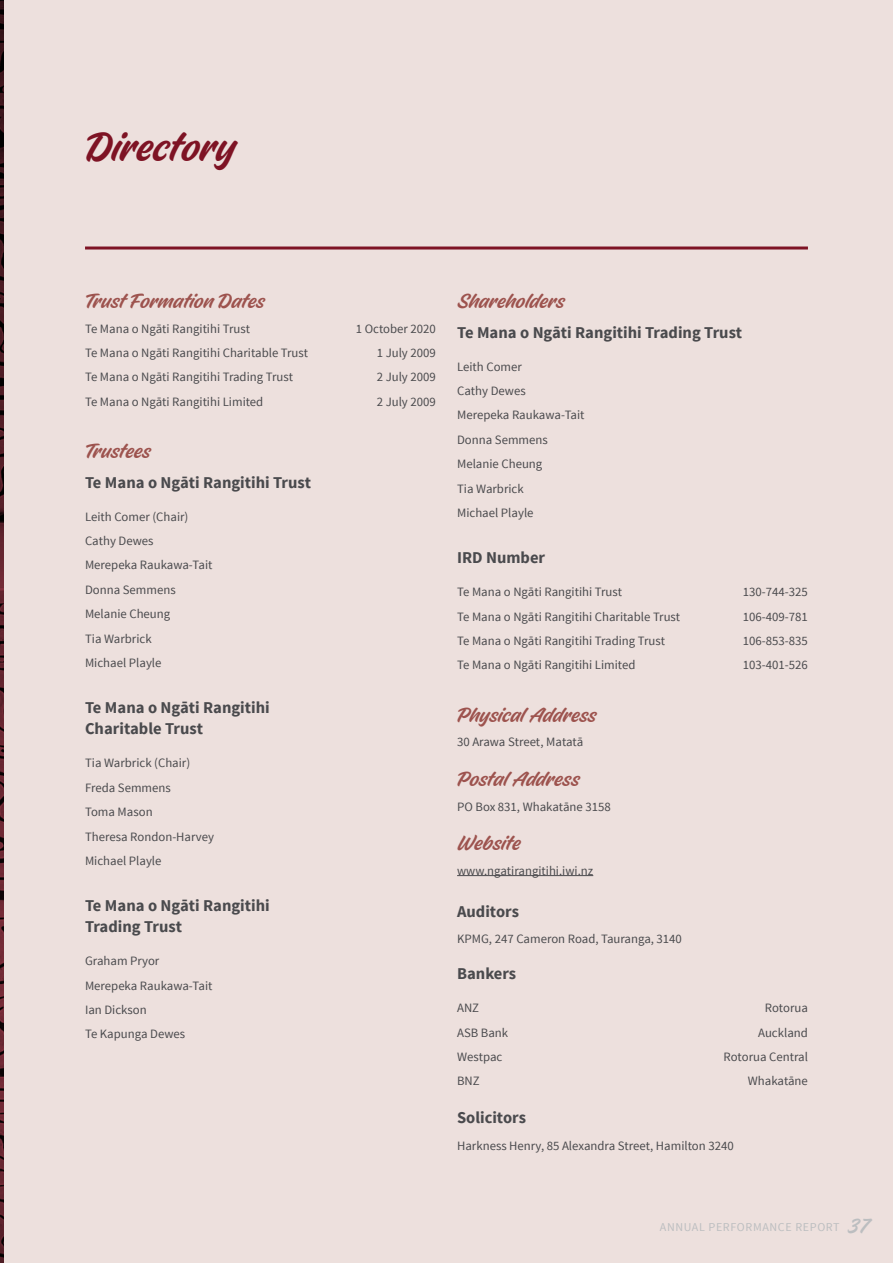
<style>
.page{position:relative;width:893px;height:1263px;background:#fff}
.page>*{position:absolute;margin:0;border:0;box-sizing:border-box;transform-origin:0 0}
.t1{font:45px "Fineday Style Twonon connect";color:#7e1324}
.t2{font:22.5px "Fineday Style Twonon connect";color:#9d534e}
.t3{font:700 16.5px/21px "Source Sans Pro";color:#4a4a4d}
.t4{font:12.75px/24.5px "Source Sans Pro";color:#4a4a4d}
.t5{font:12px "Source Sans Pro";letter-spacing:.05em;color:#bcbec0}
.s1{font-family:"Fineday Style Twonon connect";font-size:22.5px}
</style>
<div class="page">
<svg style="left:0;top:0;width:4px;height:1263px;background:#481a21"></svg>
<div style="left:4px;top:0;width:889px;height:1263px;background:#ede0dd"></div>
<hr style="left:457px;top:875px;width:136px;height:1px;background:#4a4a4d">
<hr style="left:85px;top:246px;width:723px;height:3px;background:#7e1324">
<h1 class="t1" style="left:85px;top:123px;width:151px">Directory</h1>
<h2 class="t2" style="left:85px;top:289px;width:181px">Trust Formation Dates</h2>
<p class="t4" style="left:85px;top:316px;width:166px">Te Mana o Ngāti Rangitihi Trust</p>
<p class="t4" style="left:356px;top:316px;width:82px">1 October 2020</p>
<p class="t4" style="left:85px;top:341px;width:225px">Te Mana o Ngāti Rangitihi Charitable Trust</p>
<p class="t4" style="left:377px;top:341px;width:61px">1 July 2009</p>
<p class="t4" style="left:85px;top:365px;width:210px">Te Mana o Ngāti Rangitihi Trading Trust</p>
<p class="t4" style="left:377px;top:365px;width:61px">2 July 2009</p>
<p class="t4" style="left:85px;top:389px;width:180px">Te Mana o Ngāti Rangitihi Limited</p>
<p class="t4" style="left:377px;top:389px;width:61px">2 July 2009</p>
<h2 class="t2" style="left:85px;top:439px;width:67px">Trustees</h2>
<p class="t3" style="left:85px;top:472px;width:228px">Te Mana o Ngāti Rangitihi Trust</p>
<p class="t4" style="left:85px;top:504px;width:129px">Leith Comer (Chair)<br>Cathy Dewes<br>Merepeka Raukawa-Tait<br>Donna Semmens<br>Melanie Cheung<br>Tia Warbrick<br>Michael Playle</p>
<p class="t3" style="left:85px;top:698px;width:186px">Te Mana o Ngāti Rangitihi<br>Charitable Trust</p>
<p class="t4" style="left:85px;top:751px;width:131px">Tia Warbrick (Chair)<br>Freda Semmens<br>Toma Mason<br>Theresa Rondon-Harvey<br>Michael Playle</p>
<p class="t3" style="left:85px;top:896px;width:186px">Te Mana o Ngāti Rangitihi<br>Trading Trust</p>
<p class="t4" style="left:85px;top:949px;width:129px">Graham Pryor<br>Merepeka Raukawa-Tait<br>Ian Dickson<br>Te Kapunga Dewes</p>
<h2 class="t2" style="left:457px;top:289px;width:109px">Shareholders</h2>
<p class="t3" style="left:457px;top:322px;width:287px">Te Mana o Ngāti Rangitihi Trading Trust</p>
<p class="t4" style="left:457px;top:354px;width:129px">Leith Comer<br>Cathy Dewes<br>Merepeka Raukawa-Tait<br>Donna Semmens<br>Melanie Cheung<br>Tia Warbrick<br>Michael Playle</p>
<p class="t3" style="left:457px;top:548px;width:90px">IRD Number</p>
<p class="t4" style="left:457px;top:580px;width:166px">Te Mana o Ngāti Rangitihi Trust</p>
<p class="t4" style="left:743px;top:580px;width:66px">130-744-325</p>
<p class="t4" style="left:457px;top:604px;width:225px">Te Mana o Ngāti Rangitihi Charitable Trust</p>
<p class="t4" style="left:743px;top:604px;width:66px">106-409-781</p>
<p class="t4" style="left:457px;top:629px;width:210px">Te Mana o Ngāti Rangitihi Trading Trust</p>
<p class="t4" style="left:743px;top:629px;width:66px">106-853-835</p>
<p class="t4" style="left:457px;top:653px;width:180px">Te Mana o Ngāti Rangitihi Limited</p>
<p class="t4" style="left:743px;top:653px;width:66px">103-401-526</p>
<h2 class="t2" style="left:457px;top:703px;width:140px">Physical Address</h2>
<p class="t4" style="left:457px;top:730px;width:128px">30 Arawa Street, Matatā</p>
<h2 class="t2" style="left:457px;top:767px;width:123px">Postal Address</h2>
<p class="t4" style="left:457px;top:794px;width:155px">PO Box 831, Whakatāne 3158</p>
<h2 class="t2" style="left:457px;top:831px;width:65px">Website</h2>
<p class="t4" style="left:457px;top:858px;width:138px">www.ngatirangitihi.iwi.nz</p>
<p class="t3" style="left:457px;top:901px;width:63px">Auditors</p>
<p class="t4" style="left:457px;top:927px;width:226px">KPMG, 247 Cameron Road, Tauranga, 3140</p>
<p class="t3" style="left:457px;top:964px;width:61px">Bankers</p>
<p class="t4" style="left:457px;top:996px;width:24px">ANZ</p>
<p class="t4" style="left:765px;top:996px;width:45px">Rotorua</p>
<p class="t4" style="left:457px;top:1020px;width:53px">ASB Bank</p>
<p class="t4" style="left:758px;top:1020px;width:51px">Auckland</p>
<p class="t4" style="left:457px;top:1045px;width:47px">Westpac</p>
<p class="t4" style="left:723px;top:1045px;width:86px">Rotorua Central</p>
<p class="t4" style="left:457px;top:1069px;width:24px">BNZ</p>
<p class="t4" style="left:748px;top:1069px;width:62px">Whakatāne</p>
<p class="t3" style="left:457px;top:1108px;width:70px">Solicitors</p>
<p class="t4" style="left:457px;top:1133px;width:278px">Harkness Henry, 85 Alexandra Street, Hamilton 3240</p>
<p class="t5" style="left:660px;top:1219px;width:210px">ANNUAL PERFORMANCE REPORT <span class="s1">37</span></p>
</div>
